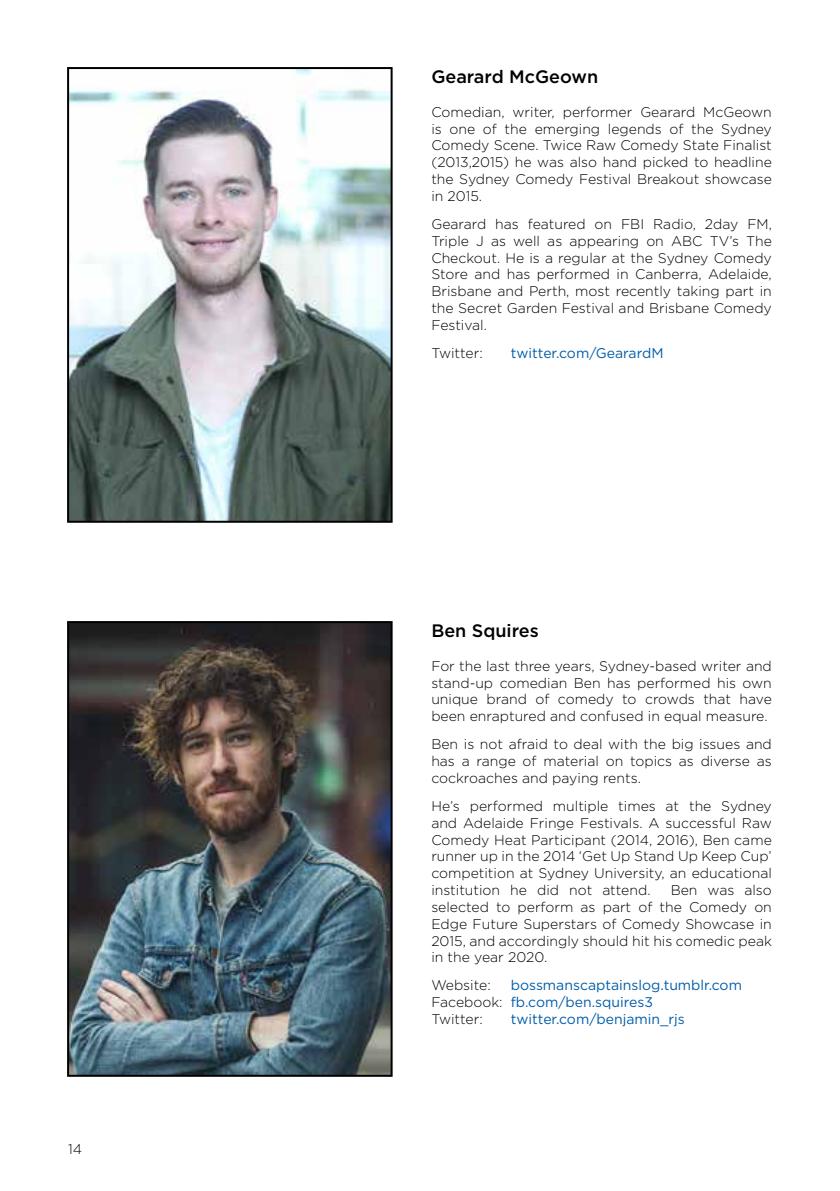
<style>
.page{position:relative;width:840px;height:1191px;background:#fff}
.page>*{position:absolute;margin:0;border:0;box-sizing:border-box;transform-origin:0 0}
.t1{font:500 18px "Gotham";color:#000}
.t2{font:300 14px/16.8px "Gotham";color:#000;text-align:justify}
.t3{font:14px/16.8px "Gotham";color:#005da9}
.s1{font-weight:300;color:#000}
</style>
<div class="page">
<img style="left:70px;top:70px;width:319px;height:450px">
<div style="left:67px;top:67px;width:325px;height:456px;border:2px solid #000"></div>
<img style="left:70px;top:624px;width:319px;height:449px">
<div style="left:67px;top:621px;width:325px;height:455px;border:2px solid #000"></div>
<p class="t2" style="left:68px;top:1140px;width:15px">14</p>
<p class="t1" style="left:431px;top:66px;width:168px">Gearard McGeown</p>
<p class="t2" style="left:431px;top:103px;width:342px">Comedian, writer, performer Gearard McGeown is one of the emerging legends of the Sydney Comedy Scene. Twice Raw Comedy State Finalist (2013,2015) he was also hand picked to headline the Sydney Comedy Festival Breakout showcase in 2015.</p>
<p class="t2" style="left:431px;top:215px;width:342px">Gearard has featured on FBI Radio, 2day FM, Triple J as well as appearing on ABC TV’s The Checkout. He is a regular at the Sydney Comedy Store and has performed in Canberra, Adelaide, Brisbane and Perth, most recently taking part in the Secret Garden Festival and Brisbane Comedy Festival.</p>
<p class="t2" style="left:431px;top:344px;width:53px">Twitter:</p>
<p class="t3" style="left:510px;top:344px;width:154px">twitter.com/GearardM</p>
<p class="t1" style="left:431px;top:620px;width:109px">Ben Squires</p>
<p class="t2" style="left:431px;top:657px;width:342px">For the last three years, Sydney-based writer and stand-up comedian Ben has performed his own unique brand of comedy to crowds that have been enraptured and confused in equal measure.</p>
<p class="t2" style="left:431px;top:735px;width:342px">Ben is not afraid to deal with the big issues and has a range of material on topics as diverse as cockroaches and paying rents.</p>
<p class="t2" style="left:431px;top:797px;width:342px">He’s performed multiple times at the Sydney and Adelaide Fringe Festivals. A successful Raw Comedy Heat Participant (2014, 2016), Ben came runner up in the 2014 ‘Get Up Stand Up Keep Cup’ competition at Sydney University, an educational institution he did not attend.</p>
<p class="t2" style="left:431px;top:881px;width:342px;text-indent:239px">Ben was also selected to perform as part of the Comedy on Edge Future Superstars of Comedy Showcase in 2015, and accordingly should hit his comedic peak in the year 2020.</p>
<p class="t2" style="left:431px;top:976px;width:61px">Website:</p>
<p class="t3" style="left:431px;top:977px;width:312px;text-indent:79px">bossmanscaptainslog.tumblr.com<br><span class="s1">Facebook:</span> fb.com/ben.squires3<br><span class="s1">Twitter:</span></p>
<p class="t3" style="left:510px;top:1010px;width:175px">twitter.com/benjamin_rjs</p>
</div>
